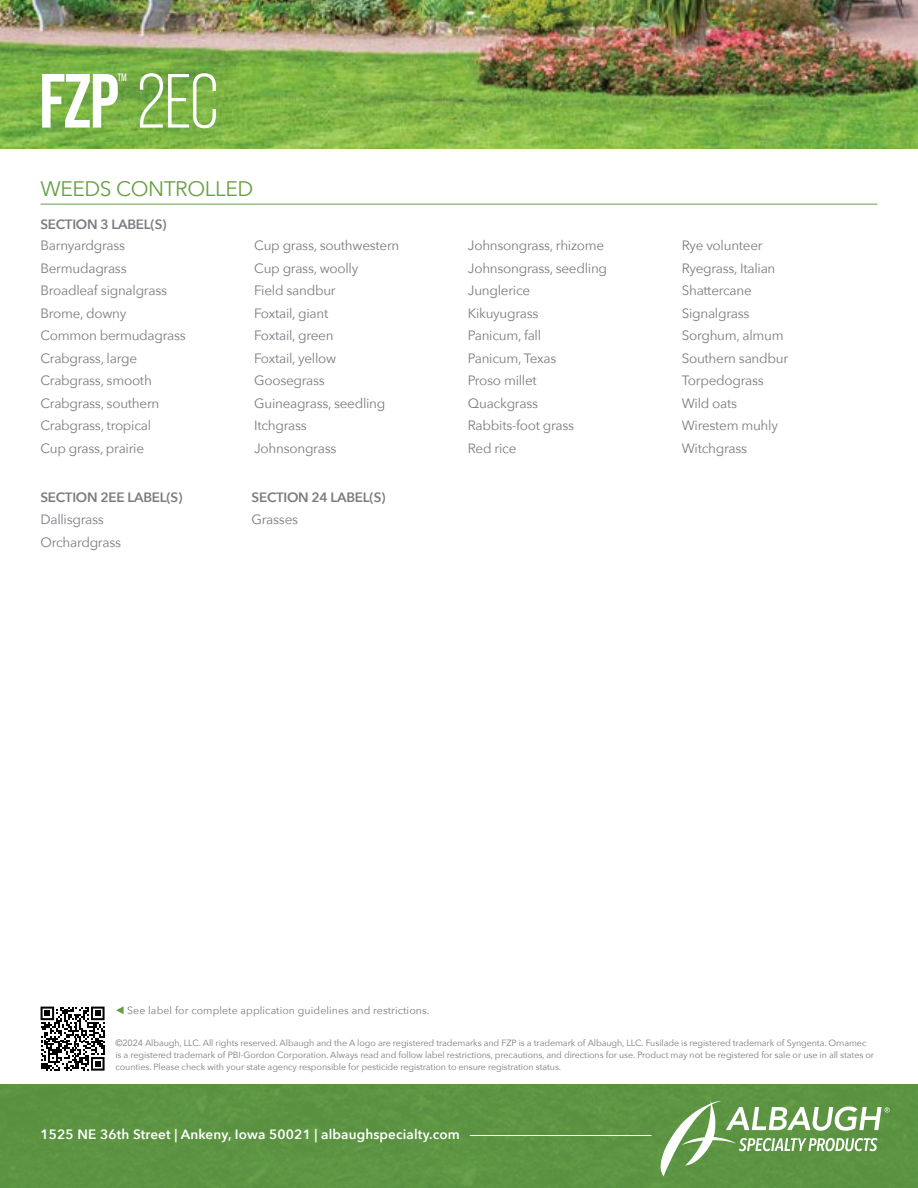
<style>
.page{position:relative;width:918px;height:1188px;background:#fff}
.page>*{position:absolute;margin:0;border:0;box-sizing:border-box;transform-origin:0 0}
.t1{font:700 76.5px "Bebas Neue Pro";color:#fff}
.t2{font:21px "Avenir Next";letter-spacing:-.02em;color:#66a042}
.t3{font:13.5px/22.5px "Avenir Next";letter-spacing:-.02em;color:#7a7c81}
.t4{font:600 13.5px "Avenir Next";letter-spacing:.01em;color:#fff}
.t5{font:600 13.5px "Avenir Next";letter-spacing:-.02em;color:#7a7c81}
.t6{font:10.65px "Bebas Neue Pro";color:#fff}
.t7{font:10.5px "Avenir Next";letter-spacing:.01em;color:#7a7c81}
.t8{font:9px/12px "Avenir Next";letter-spacing:-.01em;color:#7a7c81}
.s1{font-weight:400}
</style>
<div class="page">
<img style="left:0;top:0;width:918px;height:148px">
<svg style="left:41px;top:1007px;width:64px;height:64px"></svg>
<hr style="left:40px;top:204px;width:838px;height:1px;background:#66a042">
<div style="left:0;top:1084px;width:918px;height:104px;background:#5c9442"></div>
<svg style="left:661px;top:1101px;width:229px;height:75px"></svg>
<hr style="left:470px;top:1135px;width:182px;height:1px;background:#fff">
<h1 class="t1" style="left:39px;top:57px;width:181px">FZP <span class="s1">2EC</span></h1>
<p class="t6" style="left:118px;top:72px;width:11px">TM</p>
<h2 class="t2" style="left:40px;top:171px;width:214px">WEEDS CONTROLLED</h2>
<p class="t5" style="left:40px;top:213px;width:128px">SECTION 3 LABEL(S)</p>
<p class="t3" style="left:40px;top:234px;width:147px">Barnyardgrass<br>Bermudagrass<br>Broadleaf signalgrass<br>Brome, downy<br>Common bermudagrass<br>Crabgrass, large<br>Crabgrass, smooth<br>Crabgrass, southern<br>Crabgrass, tropical<br>Cup grass, prairie</p>
<p class="t3" style="left:254px;top:234px;width:147px">Cup grass, southwestern<br>Cup grass, woolly<br>Field sandbur<br>Foxtail, giant<br>Foxtail, green<br>Foxtail, yellow<br>Goosegrass<br>Guineagrass, seedling<br>Itchgrass<br>Johnsongrass</p>
<p class="t3" style="left:468px;top:234px;width:141px">Johnsongrass, rhizome<br>Johnsongrass, seedling<br>Junglerice<br>Kikuyugrass<br>Panicum, fall<br>Panicum, Texas<br>Proso millet<br>Quackgrass<br>Rabbits-foot grass<br>Red rice</p>
<p class="t3" style="left:682px;top:234px;width:108px">Rye volunteer<br>Ryegrass, Italian<br>Shattercane<br>Signalgrass<br>Sorghum, almum<br>Southern sandbur<br>Torpedograss<br>Wild oats<br>Wirestem muhly<br>Witchgrass</p>
<p class="t5" style="left:40px;top:486px;width:144px">SECTION 2EE LABEL(S)</p>
<p class="t3" style="left:40px;top:508px;width:82px">Dallisgrass<br>Orchardgrass</p>
<p class="t5" style="left:252px;top:486px;width:136px">SECTION 24 LABEL(S)</p>
<p class="t3" style="left:252px;top:508px;width:48px">Grasses</p>
<p class="t7" style="left:127px;top:1002px;width:304px">See label for complete application guidelines and restrictions.</p>
<p class="t8" style="left:115px;top:1037px;width:760px">©2024 Albaugh, LLC. All rights reserved. Albaugh and the A logo are registered trademarks and FZP is a trademark of Albaugh, LLC. Fusilade is registered trademark of Syngenta. Ornamec is a registered trademark of PBI-Gordon Corporation. Always read and follow label restrictions, precautions, and directions for use. Product may not be registered for sale or use in all states or counties. Please check with your state agency responsible for pesticide registration to ensure registration status.</p>
<p class="t4" style="left:40px;top:1123px;width:421px">1525 NE 36th Street | Ankeny, Iowa 50021 | albaughspecialty.com</p>
</div>
